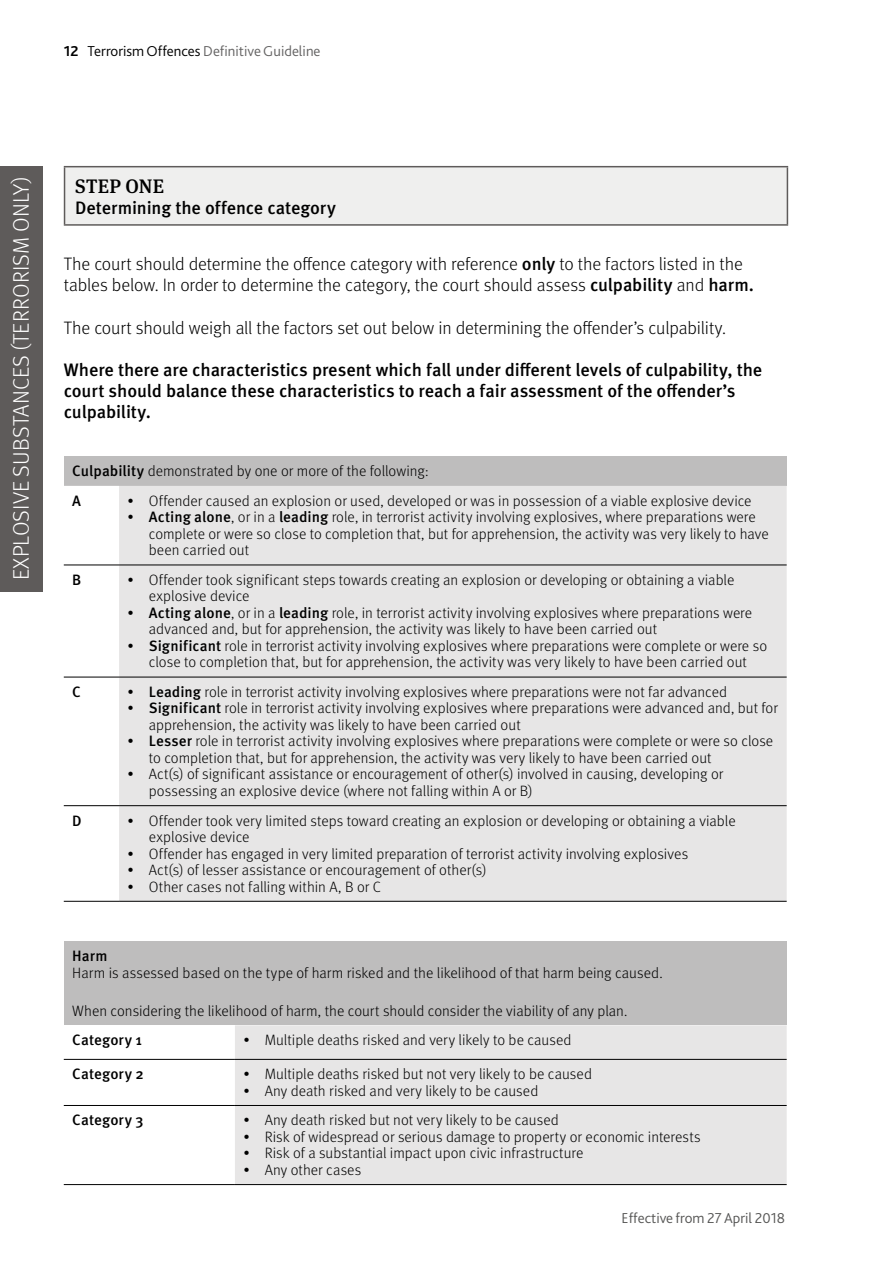
<style>
.page{position:relative;width:893px;height:1263px;background:#fff}
.page>*{position:absolute;margin:0;border:0;box-sizing:border-box;transform-origin:0 0}
.t1{font:300 22.5px "Meta OT";letter-spacing:.01em;color:#fff}
.A_head{font:500 19.5px "Meta Serif OT";letter-spacing:.015em;color:#000}
.BODY{font:300 18px/21px "Meta OT";letter-spacing:-.01em;color:#000}
.BODY-2{font:500 18px/21px "Meta OT";letter-spacing:-.005em;color:#000}
.B_head{font:500 18px "Meta OT";letter-spacing:-.005em;color:#000}
.table_text{font:300 15px/16.5px "Meta OT";color:#000}
.t2{font:300 15px "Bliss 2";color:#646363}
.table_text-2{font:500 15px "Meta OT";letter-spacing:.005em;color:#000}
.t3{font:300 15px "Bliss 2";color:#575756}
.s1{font-weight:700;color:#000}
.s2{color:#000}
.s3{font-weight:500}
</style>
<div class="page">
<div style="left:0;top:166px;width:43px;height:426px;background:#5e5b5a"></div>
<div style="left:65px;top:167px;width:722px;height:58px;background:#efefee"></div>
<hr style="left:64px;top:167px;width:1px;height:57px;background:#5e5b5a">
<hr style="left:64px;top:166px;width:724px;height:1px;background:#5e5b5a">
<hr style="left:787px;top:167px;width:1px;height:57px;background:#5e5b5a">
<hr style="left:64px;top:224px;width:724px;height:2px;background:#5e5b5a">
<div style="left:64px;top:456px;width:723px;height:30px;background:#bebdbd"></div>
<svg style="left:64px;top:564px;width:55px;height:337px"></svg>
<div style="left:119px;top:486px;width:668px;height:415px;background:#e7e6e6"></div>
<hr style="left:64px;top:565px;width:55px;height:1px;background:#000">
<hr style="left:119px;top:565px;width:668px;height:1px;background:#000">
<hr style="left:64px;top:677px;width:55px;height:1px;background:#000">
<hr style="left:119px;top:677px;width:668px;height:1px;background:#000">
<hr style="left:64px;top:805px;width:55px;height:1px;background:#000">
<hr style="left:119px;top:805px;width:668px;height:1px;background:#000">
<hr style="left:64px;top:901px;width:55px;height:1px;background:#000">
<hr style="left:119px;top:901px;width:668px;height:1px;background:#000">
<div style="left:64px;top:941px;width:723px;height:84px;background:#bebdbd"></div>
<svg style="left:64px;top:1058px;width:171px;height:1px"></svg>
<div style="left:235px;top:1025px;width:552px;height:159px;background:#e7e6e6"></div>
<hr style="left:64px;top:1059px;width:171px;height:1px;background:#000">
<hr style="left:235px;top:1059px;width:552px;height:1px;background:#000">
<hr style="left:64px;top:1105px;width:171px;height:1px;background:#000">
<hr style="left:235px;top:1105px;width:552px;height:1px;background:#000">
<hr style="left:64px;top:1184px;width:171px;height:1px;background:#000">
<hr style="left:235px;top:1184px;width:552px;height:1px;background:#000">
<p class="t2" style="left:64px;top:42px;width:258px"><span class="s1">12</span> <span class="s2">Terrorism Offences</span> Definitive Guideline</p>
<h1 class="t1" style="left:8px;top:580px;width:406px;rotate:-90deg">EXPLOSIVE SUBSTANCES (TERRORISM ONLY)</h1>
<p class="A_head" style="left:75px;top:174px;width:90px">STEP ONE</p>
<p class="B_head" style="left:75px;top:197px;width:262px">Determining the offence category</p>
<p class="BODY" style="left:64px;top:254px;width:692px">The court should determine the offence category with reference <span class="s3">only</span> to the factors listed in the tables below. In order to determine the category, the court should assess <span class="s3">culpability</span> and <span class="s3">harm.</span></p>
<p class="BODY" style="left:64px;top:317px;width:664px">The court should weigh all the factors set out below in determining the offender’s culpability.</p>
<p class="BODY-2" style="left:64px;top:360px;width:700px">Where there are characteristics present which fall under different levels of culpability, the court should balance these characteristics to reach a fair assessment of the offender’s culpability.</p>
<p class="table_text" style="left:72px;top:463px;width:358px"><span class="s3">Culpability</span> demonstrated by one or more of the following:</p>
<p class="table_text-2" style="left:72px;top:492px;width:10px">A</p>
<p class="table_text" style="left:128px;top:492px;width:625px">• Offender caused an explosion or used, developed or was in possession of a viable explosive device</p>
<p class="table_text" style="left:149px;top:509px;width:621px;text-indent:-21px">• <span class="s3">Acting alone</span>, or in a <span class="s3">leading</span> role, in terrorist activity involving explosives, where preparations were complete or were so close to completion that, but for apprehension, the activity was very likely to have been carried out</p>
<p class="table_text-2" style="left:72px;top:571px;width:11px">B</p>
<p class="table_text" style="left:149px;top:572px;width:587px;text-indent:-21px">• Offender took significant steps towards creating an explosion or developing or obtaining a viable explosive device</p>
<p class="table_text" style="left:149px;top:605px;width:605px;text-indent:-21px">• <span class="s3">Acting alone</span>, or in a <span class="s3">leading</span> role, in terrorist activity involving explosives where preparations were advanced and, but for apprehension, the activity was likely to have been carried out</p>
<p class="table_text" style="left:128px;top:638px;width:641px;text-align:center">• <span class="s3">Significant</span> role in terrorist activity involving explosives where preparations were complete or were so close to completion that, but for apprehension, the activity was very likely to have been carried out</p>
<p class="table_text-2" style="left:72px;top:683px;width:10px">C</p>
<p class="table_text" style="left:128px;top:684px;width:601px">• <span class="s3">Leading</span> role in terrorist activity involving explosives where preparations were not far advanced</p>
<p class="table_text" style="left:149px;top:700px;width:630px;text-indent:-21px">• <span class="s3">Significant</span> role in terrorist activity involving explosives where preparations were advanced and, but for apprehension, the activity was likely to have been carried out</p>
<p class="table_text" style="left:149px;top:733px;width:626px;text-indent:-21px">• <span class="s3">Lesser</span> role in terrorist activity involving explosives where preparations were complete or were so close to completion that, but for apprehension, the activity was very likely to have been carried out</p>
<p class="table_text" style="left:149px;top:766px;width:576px;text-indent:-21px">• Act(s) of significant assistance or encouragement of other(s) involved in causing, developing or possessing an explosive device (where not falling within A or B)</p>
<p class="table_text-2" style="left:72px;top:812px;width:11px">D</p>
<p class="table_text" style="left:149px;top:812px;width:588px;text-indent:-21px">• Offender took very limited steps toward creating an explosion or developing or obtaining a viable explosive device</p>
<p class="table_text" style="left:128px;top:845px;width:562px">• Offender has engaged in very limited preparation of terrorist activity involving explosives</p>
<p class="table_text" style="left:128px;top:862px;width:361px">• Act(s) of lesser assistance or encouragement of other(s)</p>
<p class="table_text" style="left:128px;top:878px;width:255px">• Other cases not falling within A, B or C</p>
<p class="table_text" style="left:72px;top:948px;width:592px"><span class="s3">Harm<br></span>Harm is assessed based on the type of harm risked and the likelihood of that harm being caused.</p>
<p class="table_text" style="left:72px;top:1002px;width:557px">When considering the likelihood of harm, the court should consider the viability of any plan.</p>
<p class="table_text-2" style="left:72px;top:1031px;width:71px">Category 1</p>
<p class="table_text" style="left:243px;top:1032px;width:330px">• Multiple deaths risked and very likely to be caused</p>
<p class="table_text-2" style="left:72px;top:1065px;width:73px">Category 2</p>
<p class="table_text" style="left:243px;top:1066px;width:350px">• Multiple deaths risked but not very likely to be caused</p>
<p class="table_text" style="left:243px;top:1082px;width:296px">• Any death risked and very likely to be caused</p>
<p class="table_text-2" style="left:72px;top:1111px;width:73px">Category 3</p>
<p class="table_text" style="left:243px;top:1112px;width:317px">• Any death risked but not very likely to be caused</p>
<p class="table_text" style="left:243px;top:1129px;width:459px">• Risk of widespread or serious damage to property or economic interests</p>
<p class="table_text" style="left:243px;top:1145px;width:341px">• Risk of a substantial impact upon civic infrastructure</p>
<p class="table_text" style="left:243px;top:1162px;width:119px">• Any other cases</p>
<p class="t3" style="left:622px;top:1208px;width:165px">Effective from 27 April 2018</p>
</div>
